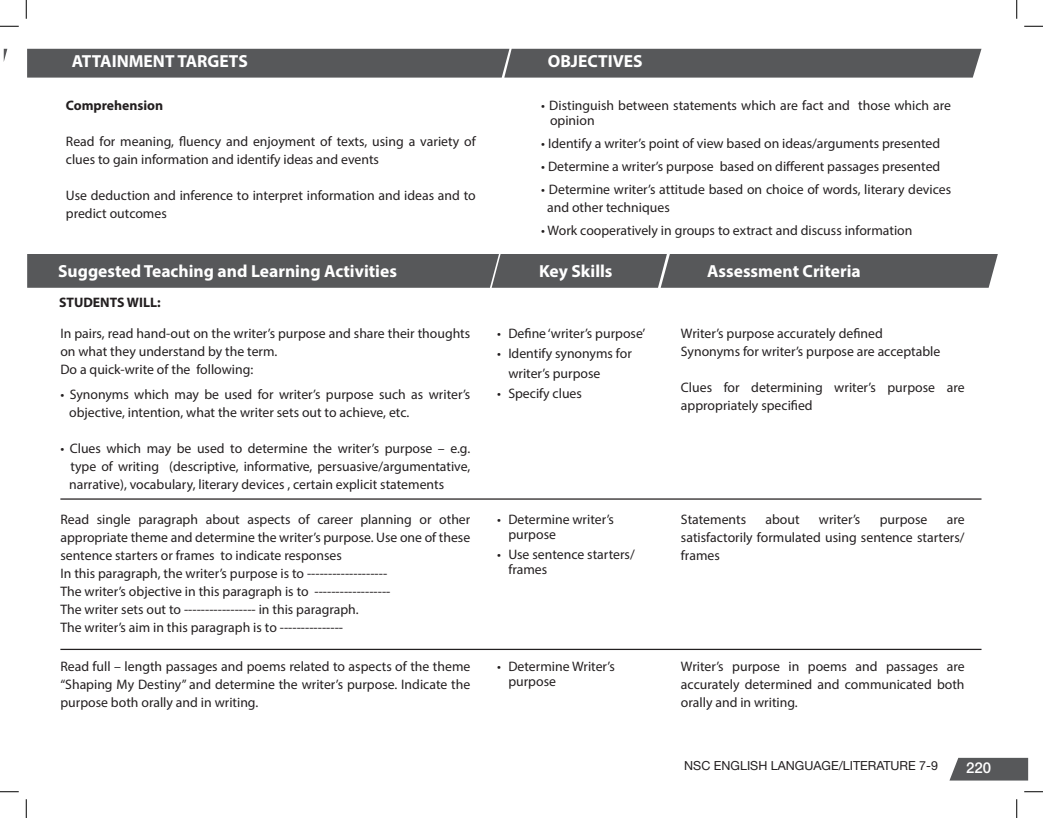
<style>
.page{position:relative;width:1043px;height:818px;background:#fff}
.page>*{position:absolute;margin:0;border:0;box-sizing:border-box;transform-origin:0 0}
.t1{font:700 17.5px "Myriad Pro";color:#fff}
.t2{font:500 15px "Helvetica Neue LT Std";color:#fff}
.t3{font:13.75px/18px "Myriad Pro";color:#231f20}
.t4{font:700 13.75px "Myriad Pro";color:#231f20}
.t5{font:12.5px "Helvetica Neue LT Std";color:#231f20}
</style>
<div class="page">
<svg style="left:949px;top:757px;width:79px;height:23px;background:#67686a"></svg>
<svg style="left:4px;top:49px;width:3px;height:12px"></svg>
<div style="left:27px;top:254px;width:970px;height:34px;background:#57585a"></div>
<div style="left:27px;top:49px;width:954px;height:29px;background:#57585a"></div>
<hr style="left:60px;top:498px;width:921px;height:1px;background:#231f20">
<hr style="left:60px;top:648px;width:921px;height:2px;background:#231f20">
<svg style="left:0;top:25px;width:19px;height:2px"></svg>
<svg style="left:1024px;top:25px;width:18px;height:2px"></svg>
<svg style="left:0;top:791px;width:19px;height:1px"></svg>
<svg style="left:1024px;top:791px;width:18px;height:1px"></svg>
<svg style="left:25px;top:0;width:2px;height:19px"></svg>
<svg style="left:25px;top:799px;width:2px;height:19px"></svg>
<svg style="left:1016px;top:0;width:1px;height:19px"></svg>
<svg style="left:1016px;top:799px;width:1px;height:19px"></svg>
<p class="t1" style="left:72px;top:50px;width:177px">ATTAINMENT TARGETS</p>
<p class="t1" style="left:548px;top:50px;width:96px">OBJECTIVES</p>
<p class="t4" style="left:66px;top:96px;width:99px">Comprehension</p>
<p class="t3" style="left:66px;top:132px;width:411px">Read for meaning, fluency and enjoyment of texts, using a variety of clues to gain information and identify ideas and events</p>
<p class="t3" style="left:66px;top:186px;width:411px">Use deduction and inference to interpret information and ideas and to predict outcomes</p>
<p class="t1" style="left:58px;top:259px;width:340px">Suggested Teaching and Learning Activities</p>
<p class="t4" style="left:59px;top:293px;width:103px">STUDENTS WILL:</p>
<p class="t3" style="left:60px;top:324px;width:411px">In pairs, read hand-out on the writer’s purpose and share their thoughts on what they understand by the term.<br>Do a quick-write of the following:</p>
<p class="t3" style="left:69px;top:385px;width:402px;text-indent:-9px">• Synonyms which may be used for writer’s purpose such as writer’s objective, intention, what the writer sets out to achieve, etc.</p>
<p class="t3" style="left:69px;top:439px;width:402px;text-align:justify;text-indent:-9px">• Clues which may be used to determine the writer’s purpose – e.g. type of writing (descriptive, informative, persuasive/argumentative, narrative), vocabulary, literary devices , certain explicit statements</p>
<p class="t3" style="left:60px;top:510px;width:411px">Read single paragraph about aspects of career planning or other appropriate theme and determine the writer’s purpose. Use one of these sentence starters or frames to indicate responses<br>In this paragraph, the writer’s purpose is to -------------------<br>The writer’s objective in this paragraph is to ------------------<br>The writer sets out to ----------------- in this paragraph.<br>The writer’s aim in this paragraph is to ---------------</p>
<p class="t3" style="left:60px;top:657px;width:411px;text-align:justify">Read full – length passages and poems related to aspects of the theme “Shaping My Destiny” and determine the writer’s purpose. Indicate the purpose both orally and in writing.</p>
<p class="t3" style="left:550px;top:97px;width:402px;line-height:15.5px;text-indent:-9px">• Distinguish between statements which are fact and those which are opinion</p>
<p class="t3" style="left:541px;top:134px;width:400px">• Identify a writer’s point of view based on ideas/arguments presented</p>
<p class="t3" style="left:541px;top:157px;width:400px">• Determine a writer’s purpose based on different passages presented</p>
<p class="t3" style="left:547px;top:180px;width:405px;text-indent:-6px">• Determine writer’s attitude based on choice of words, literary devices and other techniques</p>
<p class="t3" style="left:541px;top:221px;width:373px">• Work cooperatively in groups to extract and discuss information</p>
<p class="t1" style="left:539px;top:259px;width:75px">Key Skills</p>
<p class="t1" style="left:707px;top:259px;width:155px">Assessment Criteria</p>
<p class="t3" style="left:497px;top:324px;width:150px">• Define ‘writer’s purpose’</p>
<p class="t3" style="left:508px;top:343px;width:125px;line-height:20px;text-indent:-11px">• Identify synonyms for writer’s purpose</p>
<p class="t3" style="left:497px;top:384px;width:86px">• Specify clues</p>
<p class="t3" style="left:681px;top:324px;width:261px">Writer’s purpose accurately defined<br>Synonyms for writer’s purpose are acceptable</p>
<p class="t3" style="left:681px;top:378px;width:285px">Clues for determining writer’s purpose are appropriately specified</p>
<p class="t3" style="left:508px;top:511px;width:107px;line-height:15px;text-indent:-11px">• Determine writer’s purpose</p>
<p class="t3" style="left:508px;top:546px;width:128px;line-height:15px;text-indent:-11px">• Use sentence starters/ frames</p>
<p class="t3" style="left:508px;top:659px;width:108px;line-height:15px;text-indent:-11px">• Determine Writer’s purpose</p>
<p class="t3" style="left:681px;top:510px;width:67px">Statements</p>
<p class="t3" style="left:765px;top:510px;width:36px">about</p>
<p class="t3" style="left:819px;top:510px;width:43px">writer’s</p>
<p class="t3" style="left:879px;top:510px;width:49px">purpose</p>
<p class="t3" style="left:681px;top:510px;width:285px;text-align:justify;text-indent:266px">are satisfactorily formulated using sentence starters/ frames</p>
<p class="t3" style="left:681px;top:657px;width:285px;text-align:justify">Writer’s purpose in poems and passages are accurately determined and communicated both orally and in writing.</p>
<p class="t5" style="left:684px;top:758px;width:255px">NSC ENGLISH LANGUAGE/LITERATURE 7-9</p>
<p class="t2" style="left:966px;top:759px;width:27px">220</p>
</div>
